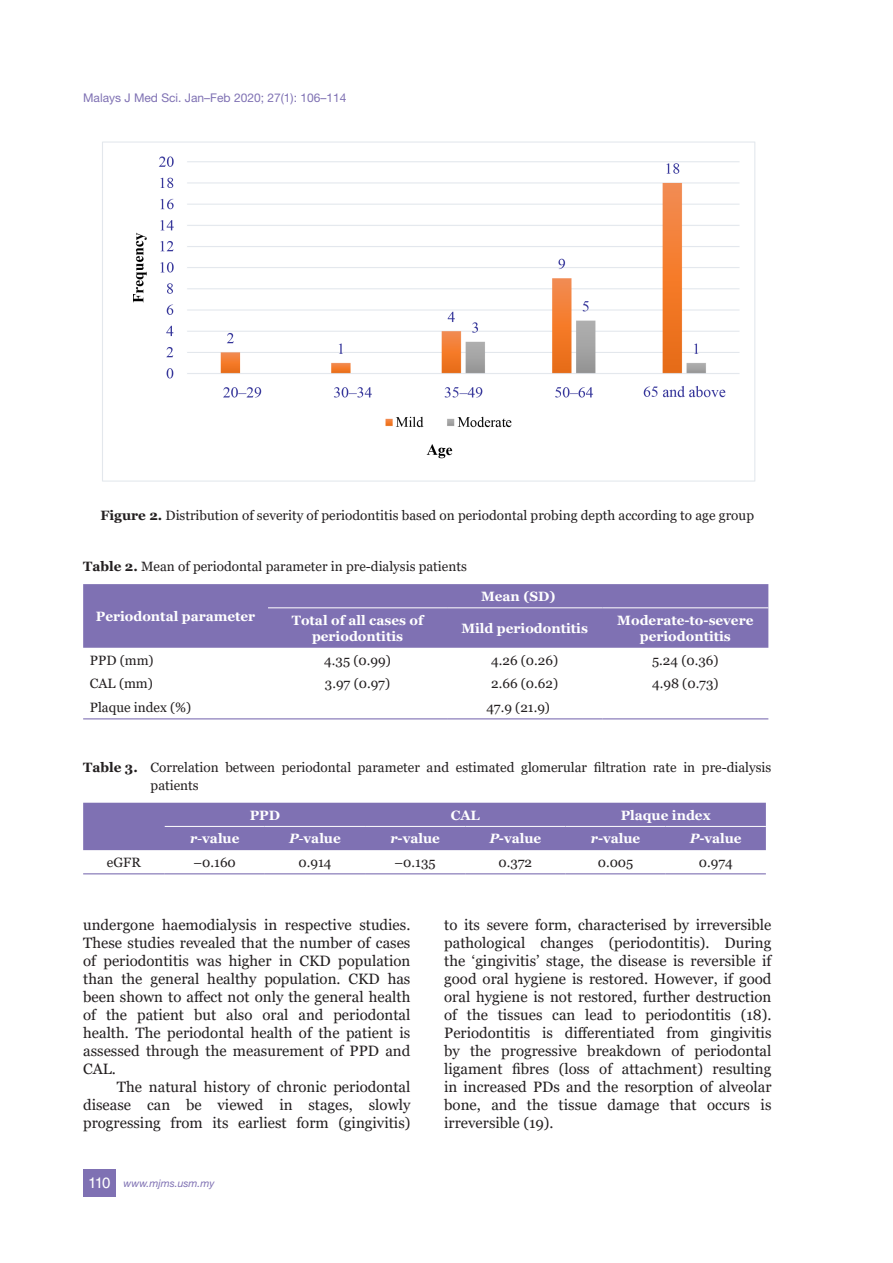
<style>
.page{position:relative;width:893px;height:1263px;background:#fff}
.page>*{position:absolute;margin:0;border:0;box-sizing:border-box;transform-origin:0 0}
.t1{font:15px/18px "Georgia";color:#231f20;text-align:justify}
.t2{font:13.5px/18px "Georgia";color:#231f20}
.t3{font:700 13.5px/16.2px "Georgia";color:#fff;text-align:center}
.t4{font:12px "Helvetica Neue LT Std";color:#7f71b3}
.t5{font:italic 10.5px "Helvetica Neue LT Std";color:#7f71b3}
.s1{font-weight:700}
.s2{font-style:italic}
.s3{font-weight:400;font-style:italic}
.s4{font-family:"Helvetica LT Std";font-style:normal;font-size:15px;color:#fff}
</style>
<div class="page">
<div style="left:83px;top:1169px;width:33px;height:27px;background:#7f71b3"></div>
<img style="left:102px;top:141px;width:654px;height:341px">
<div style="left:83px;top:584px;width:685px;height:64px;background:#7f71b3"></div>
<hr style="left:83px;top:718px;width:185px;height:1px;background:#7f71b3">
<hr style="left:268px;top:718px;width:179px;height:1px;background:#7f71b3">
<hr style="left:447px;top:718px;width:155px;height:1px;background:#7f71b3">
<hr style="left:602px;top:718px;width:166px;height:1px;background:#7f71b3">
<hr style="left:268px;top:607px;width:179px;height:1px;background:#fff">
<hr style="left:447px;top:607px;width:155px;height:1px;background:#fff">
<hr style="left:602px;top:607px;width:166px;height:1px;background:#fff">
<div style="left:83px;top:803px;width:683px;height:47px;background:#7f71b3"></div>
<hr style="left:83px;top:873px;width:82px;height:1px;background:#7f71b3">
<hr style="left:165px;top:873px;width:100px;height:1px;background:#7f71b3">
<hr style="left:265px;top:873px;width:100px;height:1px;background:#7f71b3">
<hr style="left:365px;top:873px;width:100px;height:1px;background:#7f71b3">
<hr style="left:465px;top:873px;width:100px;height:1px;background:#7f71b3">
<hr style="left:565px;top:873px;width:101px;height:1px;background:#7f71b3">
<hr style="left:666px;top:873px;width:100px;height:1px;background:#7f71b3">
<hr style="left:165px;top:826px;width:100px;height:1px;background:#fff">
<hr style="left:265px;top:826px;width:100px;height:1px;background:#fff">
<hr style="left:365px;top:826px;width:100px;height:1px;background:#fff">
<hr style="left:465px;top:826px;width:100px;height:1px;background:#fff">
<hr style="left:565px;top:826px;width:101px;height:1px;background:#fff">
<hr style="left:666px;top:826px;width:100px;height:1px;background:#fff">
<p class="t4" style="left:83px;top:91px;width:265px">Malays J Med Sci. Jan–Feb 2020; 27(1): 106–114</p>
<p class="t2" style="left:100px;top:506px;width:655px"><span class="s1">Figure 2.</span> Distribution of severity of periodontitis based on periodontal probing depth according to age group</p>
<p class="t2" style="left:83px;top:558px;width:385px"><span class="s1">Table 2.</span> Mean of periodontal parameter in pre-dialysis patients</p>
<p class="t3" style="left:96px;top:608px;width:161px">Periodontal parameter</p>
<p class="t3" style="left:481px;top:588px;width:76px">Mean (SD)</p>
<p class="t3" style="left:292px;top:612px;width:133px">Total of all cases of periodontitis</p>
<p class="t3" style="left:461px;top:620px;width:128px">Mild periodontitis</p>
<p class="t3" style="left:617px;top:612px;width:138px">Moderate-to-severe periodontitis</p>
<p class="t2" style="left:90px;top:651px;width:65px">PPD (mm)</p>
<p class="t2" style="left:324px;top:651px;width:68px">4.35 (0.99)</p>
<p class="t2" style="left:491px;top:651px;width:68px">4.26 (0.26)</p>
<p class="t2" style="left:652px;top:651px;width:68px">5.24 (0.36)</p>
<p class="t2" style="left:90px;top:675px;width:65px">CAL (mm)</p>
<p class="t2" style="left:325px;top:675px;width:67px">3.97 (0.97)</p>
<p class="t2" style="left:491px;top:675px;width:68px">2.66 (0.62)</p>
<p class="t2" style="left:652px;top:675px;width:68px">4.98 (0.73)</p>
<p class="t2" style="left:90px;top:699px;width:103px">Plaque index (%)</p>
<p class="t2" style="left:486px;top:699px;width:65px">47.9 (21.9)</p>
<p class="t2" style="left:151px;top:758px;width:622px;text-indent:-68px"><span class="s1">Table 3.</span> Correlation between periodontal parameter and estimated glomerular filtration rate in pre-dialysis patients</p>
<p class="t3" style="left:250px;top:807px;width:32px">PPD</p>
<p class="t3" style="left:451px;top:807px;width:31px">CAL</p>
<p class="t3" style="left:621px;top:807px;width:91px">Plaque index</p>
<p class="t3" style="left:190px;top:831px;width:51px"><span class="s2">r</span><span class="s3">-</span>value</p>
<p class="t3" style="left:289px;top:831px;width:53px"><span class="s2">P</span><span class="s3">-</span>value</p>
<p class="t3" style="left:390px;top:831px;width:51px"><span class="s2">r</span>-value</p>
<p class="t3" style="left:489px;top:831px;width:53px"><span class="s2">P</span>-value</p>
<p class="t3" style="left:591px;top:831px;width:51px"><span class="s2">r</span>-value</p>
<p class="t3" style="left:690px;top:831px;width:53px"><span class="s2">P</span>-value</p>
<p class="t2" style="left:107px;top:854px;width:35px">eGFR</p>
<p class="t2" style="left:194px;top:854px;width:44px">–0.160</p>
<p class="t2" style="left:298px;top:854px;width:35px">0.914</p>
<p class="t2" style="left:395px;top:854px;width:42px">–0.135</p>
<p class="t2" style="left:498px;top:854px;width:35px">0.372</p>
<p class="t2" style="left:598px;top:854px;width:37px">0.005</p>
<p class="t2" style="left:699px;top:854px;width:35px">0.974</p>
<p class="t1" style="left:83px;top:916px;width:329px">undergone haemodialysis in respective studies.<br>These studies revealed that the number of cases of periodontitis was higher in CKD population than the general healthy population. CKD has been shown to affect not only the general health of the patient but also oral and periodontal health. The periodontal health of the patient is assessed through the measurement of PPD and CAL.</p>
<p class="t1" style="left:83px;top:1078px;width:329px;text-indent:34px">The natural history of chronic periodontal disease can be viewed in stages, slowly progressing from its earliest form (gingivitis)</p>
<p class="t5" style="left:88px;top:1176px;width:128px"><span class="s4">110</span> www.mjms.usm.my</p>
<p class="t1" style="left:444px;top:916px;width:329px">to its severe form, characterised by irreversible pathological changes (periodontitis). During the ‘gingivitis’ stage, the disease is reversible if good oral hygiene is restored. However, if good oral hygiene is not restored, further destruction of the tissues can lead to periodontitis (18).<br>Periodontitis is differentiated from gingivitis by the progressive breakdown of periodontal ligament fibres (loss of attachment) resulting in increased PDs and the resorption of alveolar bone, and the tissue damage that occurs is irreversible (19).</p>
</div>
